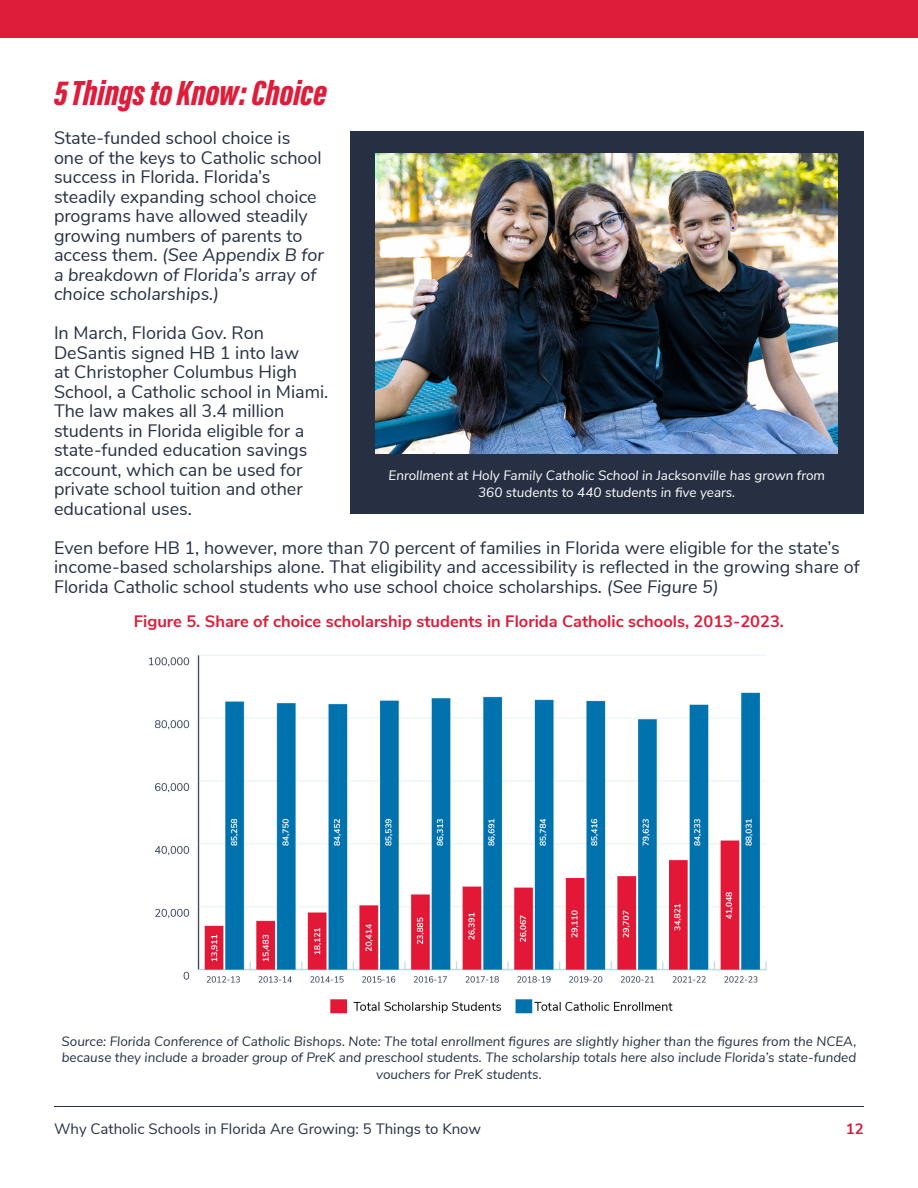
<style>
.page{position:relative;width:918px;height:1188px;background:#fff}
.page>*{position:absolute;margin:0;border:0;box-sizing:border-box;transform-origin:0 0}
.t1{font:36px "Acumin Variable Concept";color:#de1d3a}
.t2{font:18px/19.5px "Nunito Sans";color:#273043}
.t3{font:700 16.5px "Nunito Sans";color:#de1d3a}
.t4{font:15px "Nunito Sans";color:#273043}
.t5{font:700 15px "Nunito Sans";color:#de1d3a}
.t6{font:italic 13.5px/16.5px "Nunito Sans";color:#273043;text-align:center}
.t7{font:italic 13.5px/16.5px "Nunito Sans";color:#fff;text-align:center}
.s1{font-style:italic}
</style>
<div class="page">
<div style="left:0;top:0;width:918px;height:38px;background:#de1d3a"></div>
<img style="left:149px;top:655px;width:618px;height:359px">
<div style="left:350px;top:132px;width:513px;height:382px;background:#273043"></div>
<img style="left:375px;top:154px;width:462px;height:300px">
<hr style="left:54px;top:1106px;width:810px;height:1px;background:#273043">
<h1 class="t1" style="left:54px;top:68px;width:274px">5 Things to Know: Choice</h1>
<p class="t2" style="left:54px;top:127px;width:271px">State-funded school choice is one of the keys to Catholic school success in Florida. Florida’s steadily expanding school choice programs have allowed steadily growing numbers of parents to access them. <span class="s1">(See Appendix B for a breakdown of Florida’s array of choice scholarships.)</span></p>
<p class="t2" style="left:54px;top:322px;width:276px">In March, Florida Gov. Ron<br>DeSantis signed HB 1 into law<br>at Christopher Columbus High<br>School, a Catholic school in Miami.<br>The law makes all 3.4 million students in Florida eligible for a state-funded education savings account, which can be used for private school tuition and other educational uses.</p>
<p class="t2" style="left:54px;top:537px;width:807px">Even before HB 1, however, more than 70 percent of families in Florida were eligible for the state’s income-based scholarships alone. That eligibility and accessibility is reflected in the growing share of<br>Florida Catholic school students who use school choice scholarships. <span class="s1">(See Figure 5)</span></p>
<p class="t3" style="left:134px;top:609px;width:652px">Figure 5. Share of choice scholarship students in Florida Catholic schools, 2013-2023.</p>
<p class="t7" style="left:389px;top:467px;width:438px">Enrollment at Holy Family Catholic School in Jacksonville has grown from<br>360 students to 440 students in five years.</p>
<p class="t6" style="left:62px;top:1032px;width:796px">Source: Florida Conference of Catholic Bishops. Note: The total enrollment figures are slightly higher than the figures from the NCEA, because they include a broader group of PreK and preschool students. The scholarship totals here also include Florida’s state-funded vouchers for PreK students.</p>
<p class="t4" style="left:54px;top:1118px;width:429px">Why Catholic Schools in Florida Are Growing: 5 Things to Know</p>
<p class="t5" style="left:846px;top:1118px;width:20px">12</p>
</div>
